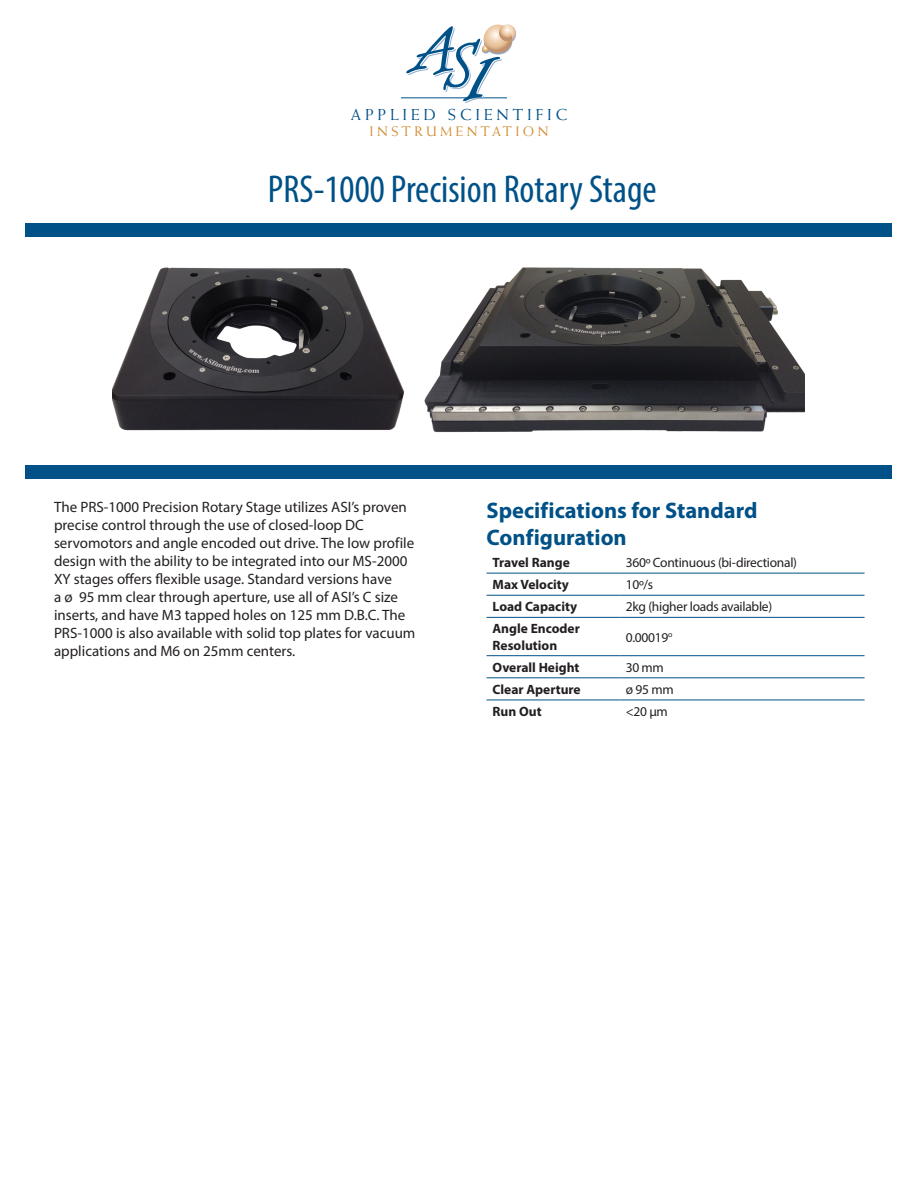
<style>
.page{position:relative;width:918px;height:1188px;background:#fff}
.page>*{position:absolute;margin:0;border:0;box-sizing:border-box;transform-origin:0 0}
.t1{font:condensed 39px "Myriad Pro";color:#005187}
.Table_Header_2{font:700 22.5px/27px "Myriad Pro";color:#005187}
.t2{font:15.9px "Weiss Std";letter-spacing:.25em;color:#005187}
.body-intro{font:15px/18px "Myriad Pro";color:#231f20}
.t3{font:13.8px "Weiss Std";letter-spacing:.25em;color:#d18c30}
.Table_B-Head{font:700 13.5px/16.2px "Myriad Pro";color:#231f20}
.specicications-table{font:13.5px "Myriad Pro";letter-spacing:-.02em;color:#231f20}
</style>
<div class="page">
<hr style="left:401px;top:98px;width:106px;height:1px;background:#005187">
<svg style="left:406px;top:24px;width:110px;height:79px"></svg>
<hr style="left:487px;top:573px;width:133px;height:1px;background:#005187">
<hr style="left:620px;top:573px;width:245px;height:1px;background:#005187">
<hr style="left:487px;top:595px;width:133px;height:1px;background:#005187">
<hr style="left:620px;top:595px;width:245px;height:1px;background:#005187">
<hr style="left:487px;top:617px;width:133px;height:1px;background:#005187">
<hr style="left:620px;top:617px;width:245px;height:1px;background:#005187">
<hr style="left:487px;top:655px;width:133px;height:1px;background:#005187">
<hr style="left:620px;top:655px;width:245px;height:1px;background:#005187">
<hr style="left:487px;top:678px;width:133px;height:1px;background:#005187">
<hr style="left:620px;top:678px;width:245px;height:1px;background:#005187">
<hr style="left:487px;top:700px;width:133px;height:1px;background:#005187">
<hr style="left:620px;top:700px;width:245px;height:1px;background:#005187">
<img style="left:112px;top:267px;width:693px;height:166px">
<div style="left:26px;top:223px;width:866px;height:14px;background:#005187"></div>
<div style="left:26px;top:465px;width:866px;height:14px;background:#005187"></div>
<p class="t2" style="left:351px;top:105px;width:218px">APPLIED SCIENTIFIC</p>
<p class="t3" style="left:370px;top:124px;width:180px">INSTRUMENTATION</p>
<p class="t1" style="left:268px;top:166px;width:390px">PRS-1000 Precision Rotary Stage</p>
<p class="body-intro" style="left:54px;top:498px;width:363px">The PRS-1000 Precision Rotary Stage utilizes ASI’s proven precise control through the use of closed-loop DC servomotors and angle encoded out drive. The low profile design with the ability to be integrated into our MS-2000<br>XY stages offers flexible usage. Standard versions have<br>a ø 95 mm clear through aperture, use all of ASI’s C size inserts, and have M3 tapped holes on 125 mm D.B.C. The PRS-1000 is also available with solid top plates for vacuum applications and M6 on 25mm centers.</p>
<p class="Table_Header_2" style="left:487px;top:496px;width:272px">Specifications for Standard<br>Configuration</p>
<p class="Table_B-Head" style="left:493px;top:554px;width:79px">Travel Range</p>
<p class="specicications-table" style="left:626px;top:554px;width:173px">360º Continuous (bi-directional)</p>
<p class="Table_B-Head" style="left:493px;top:576px;width:78px">Max Velocity</p>
<p class="specicications-table" style="left:626px;top:576px;width:29px">10º/s</p>
<p class="Table_B-Head" style="left:493px;top:598px;width:86px">Load Capacity</p>
<p class="specicications-table" style="left:626px;top:599px;width:148px">2kg (higher loads available)</p>
<p class="Table_B-Head" style="left:493px;top:620px;width:89px">Angle Encoder<br>Resolution</p>
<p class="specicications-table" style="left:626px;top:629px;width:48px">0.00019<sup>o</sup></p>
<p class="Table_B-Head" style="left:493px;top:659px;width:88px">Overall Height</p>
<p class="specicications-table" style="left:626px;top:659px;width:40px">30 mm</p>
<p class="Table_B-Head" style="left:493px;top:681px;width:90px">Clear Aperture</p>
<p class="specicications-table" style="left:626px;top:681px;width:49px">ø 95 mm</p>
<p class="Table_B-Head" style="left:493px;top:703px;width:51px">Run Out</p>
<p class="specicications-table" style="left:626px;top:703px;width:44px">&lt;20 μm</p>
</div>
